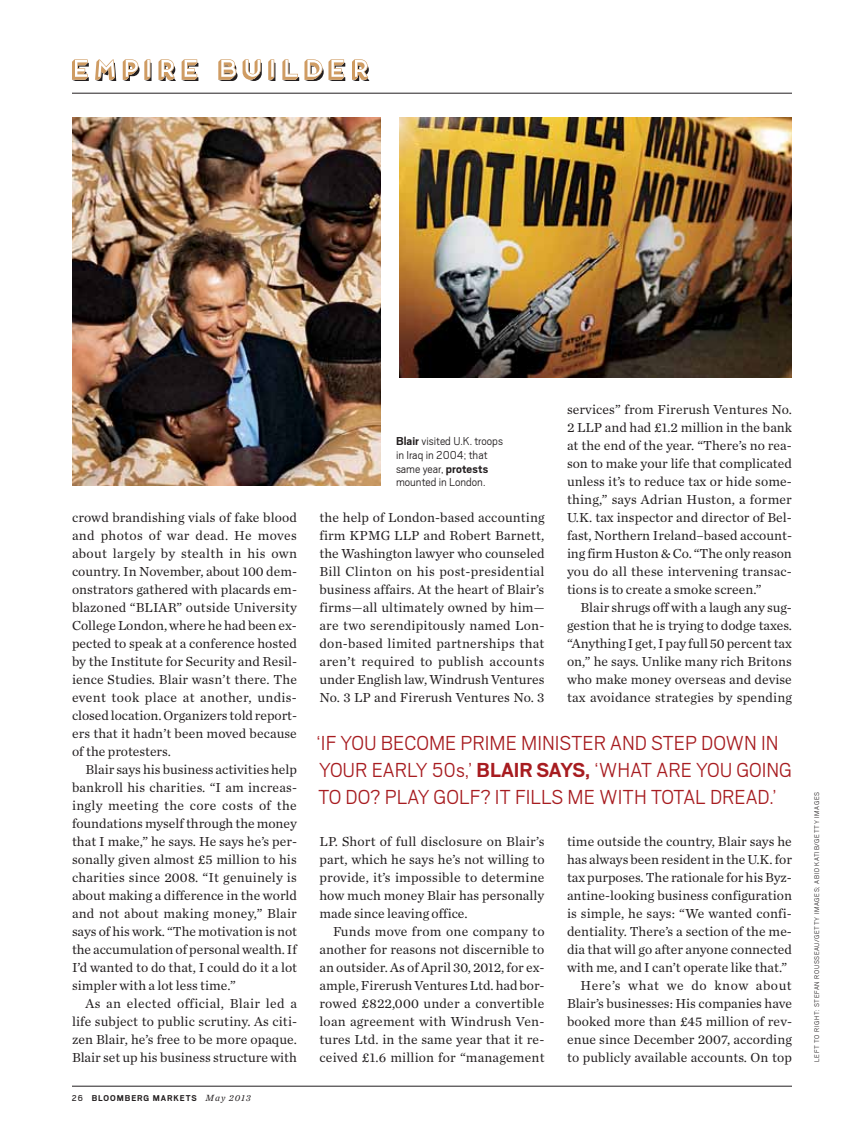
<style>
.page{position:relative;width:864px;height:1134px;background:#fff}
.page>*{position:absolute;margin:0;border:0;box-sizing:border-box;transform-origin:0 0}
.t1{font:300 22.5px/27px "Scout";color:#a71c20}
.t2{font:13.65px/18px "Chronicle Text G1";letter-spacing:.005em;color:#231f20;text-align:justify}
.t3{font:13.65px "Chronicle Text G1";letter-spacing:.04em;color:#231f20}
.t4{font:300 12.75px/13.5px "Scout";color:#231f20}
.t5{font:700 9.3px "Scout";letter-spacing:.1em;color:#231f20}
.t6{font:300 7.5px "Scout";letter-spacing:.08em;color:#231f20}
.s1{font-weight:400}
.s2{font-family:"Chronicle Text G1";font-weight:400;font-style:italic}
.s3{font-weight:700}
</style>
<div class="page">
<hr style="left:72px;top:1086px;width:720px;height:1px;background:#231f20">
<img style="left:72px;top:117px;width:309px;height:369px">
<hr style="left:72px;top:93px;width:720px;height:1px;background:#231f20">
<svg style="left:72px;top:59px;width:17px;height:22px"></svg>
<svg style="left:95px;top:59px;width:21px;height:22px"></svg>
<svg style="left:123px;top:59px;width:29px;height:22px"></svg>
<svg style="left:158px;top:59px;width:18px;height:22px"></svg>
<svg style="left:182px;top:59px;width:16px;height:22px"></svg>
<svg style="left:218px;top:59px;width:44px;height:22px"></svg>
<svg style="left:268px;top:59px;width:7px;height:22px"></svg>
<svg style="left:282px;top:59px;width:63px;height:22px"></svg>
<svg style="left:352px;top:59px;width:17px;height:22px"></svg>
<img style="left:399px;top:117px;width:393px;height:261px">
<p class="t2" style="left:72px;top:508px;width:227px">crowd brandishing vials of fake blood and photos of war dead. He moves about largely by stealth in his own country. In November, about 100 dem&shy;onstrators gathered with placards em&shy;blazoned “BLIAR” outside University College London, where he had been ex&shy;pected to speak at a conference hosted by the Institute for Security and Resil&shy;ience Studies. Blair wasn’t there. The event took place at another, undis&shy;closed location. Organizers told report&shy;ers that it hadn’t been moved because of the protesters.</p>
<p class="t2" style="left:72px;top:760px;width:227px;text-indent:13px">Blair says his business activities help bankroll his charities. “I am increas&shy;ingly meeting the core costs of the foundations myself through the money that I make,” he says. He says he’s per&shy;sonally given almost £5 million to his charities since 2008. “It genuinely is about making a difference in the world and not about making money,” Blair says of his work. “The motivation is not the accumulation of personal wealth. If I’d wanted to do that, I could do it a lot simpler with a lot less time.”</p>
<p class="t2" style="left:72px;top:994px;width:227px;text-indent:13px">As an elected official, Blair led a life subject to public scrutiny. As citi&shy;zen Blair, he’s free to be more opaque.<br>Blair set up his business structure with</p>
<p class="t5" style="left:72px;top:1092px;width:180px"><span class="s1">26</span> BLOOMBERG MARKETS <span class="s2">May 2013</span></p>
<p class="t4" style="left:396px;top:434px;width:109px"><span class="s3">BLAIR</span> VISITED U.K. TROOPS<br>IN IRAQ IN 2004; THAT<br>SAME YEAR, <span class="s3">PROTESTS<br></span>MOUNTED IN LONDON.</p>
<p class="t2" style="left:320px;top:508px;width:227px">the help of London-based accounting firm KPMG LLP and Robert Barnett, the Washington lawyer who counseled Bill Clinton on his post-presidential business affairs. At the heart of Blair’s firms—all ultimately owned by him— are two serendipitously named Lon&shy;don-based limited partnerships that aren’t required to publish accounts under English law, Windrush Ventures No. 3 LP and Firerush Ventures No. 3</p>
<p class="t2" style="left:567px;top:400px;width:227px">services” from Firerush Ventures No.<br>2 LLP and had £1.2 million in the bank at the end of the year. “There’s no rea&shy;son to make your life that complicated unless it’s to reduce tax or hide some&shy;thing,” says Adrian Huston, a former U.K. tax inspector and director of Bel&shy;fast, Northern Ireland–based account&shy;ing firm Huston &amp; Co. “The only reason you do all these intervening transac&shy;tions is to create a smoke screen.”</p>
<p class="t2" style="left:567px;top:598px;width:227px;text-indent:13px">Blair shrugs off with a laugh any sug&shy;gestion that he is trying to dodge taxes. “Anything I get, I pay full 50 percent tax on,” he says. Unlike many rich Britons who make money overseas and devise tax avoidance strategies by spending</p>
<h1 class="t1" style="left:316px;top:729px;width:477px">‘IF YOU BECOME PRIME MINISTER AND STEP DOWN IN<br>YOUR EARLY 50S,’ <span class="s3">BLAIR SAYS,</span> ‘WHAT ARE YOU GOING<br>TO DO? PLAY GOLF? IT FILLS ME WITH TOTAL DREAD.’</h1>
<p class="t2" style="left:320px;top:832px;width:227px">LP. Short of full disclosure on Blair’s part, which he says he’s not willing to provide, it’s impossible to determine how much money Blair has personally made since leaving office.</p>
<p class="t2" style="left:320px;top:922px;width:227px;text-indent:13px">Funds move from one company to another for reasons not discernible to an outsider. As of April 30, 2012, for ex&shy;ample, Firerush Ventures Ltd. had bor&shy;rowed £822,000 under a convertible loan agreement with Windrush Ven&shy;tures Ltd. in the same year that it re&shy;ceived £1.6 million for “management</p>
<p class="t2" style="left:567px;top:832px;width:226px">time outside the country, Blair says he</p>
<p class="t2" style="left:567px;top:850px;width:226px">has always been resident in the U.K. for</p>
<p class="t2" style="left:567px;top:868px;width:226px">tax purposes. The rationale for his Byz-</p>
<p class="t2" style="left:567px;top:886px;width:227px">antine-looking business configuration</p>
<p class="t2" style="left:567px;top:904px;width:226px">is simple, he says: “We wanted confi-</p>
<p class="t2" style="left:567px;top:922px;width:226px">dentiality. There’s a section of the me-</p>
<p class="t2" style="left:567px;top:940px;width:227px">dia that will go after anyone connected</p>
<p class="t2" style="left:567px;top:958px;width:222px">with me, and I can’t operate like that.”</p>
<p class="t3" style="left:581px;top:975px;width:213px">Here’s what we do know about</p>
<p class="t2" style="left:567px;top:994px;width:226px">Blair’s businesses: His companies have</p>
<p class="t2" style="left:567px;top:1012px;width:227px">booked more than £45 million of rev-</p>
<p class="t2" style="left:567px;top:1030px;width:226px">enue since December 2007, according</p>
<p class="t2" style="left:567px;top:1048px;width:226px">to publicly available accounts. On top</p>
<p class="t6" style="left:812px;top:1062px;width:271px;rotate:-90deg">LEFT TO RIGHT: STEFAN ROUSSEAU/GETTY IMAGES; ABID KATIB/GETTY IMAGES</p>
</div>
